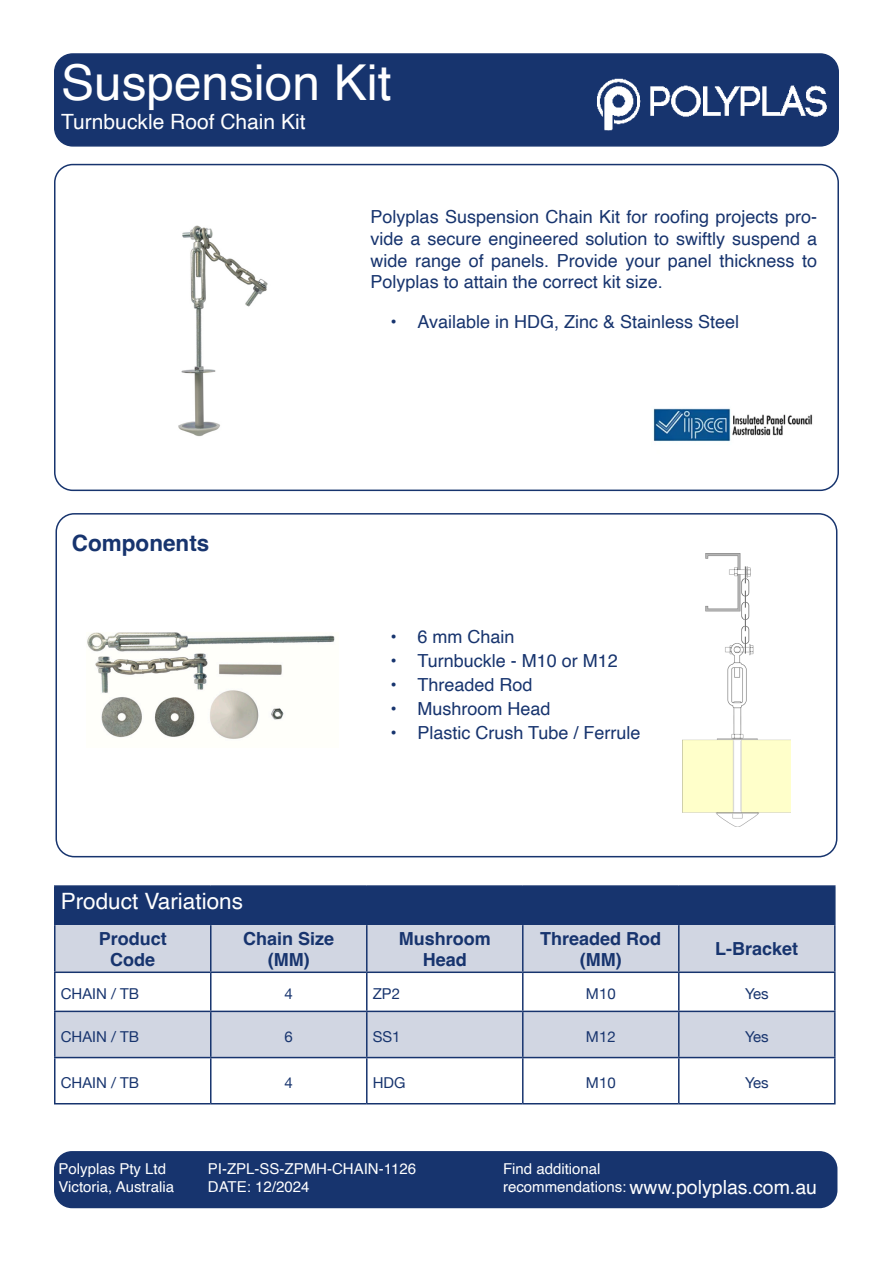
<style>
.page{position:relative;width:893px;height:1263px;background:#fff}
.page>*{position:absolute;margin:0;border:0;box-sizing:border-box;transform-origin:0 0}
.t1{font:49.5px "Helvetica";color:#fff}
.t2{font:22.5px "Helvetica";color:#fff}
.t3{font:700 22.5px "Helvetica";color:#17346e}
.t4{font:21px "Helvetica";color:#fff}
.t5{font:19.5px "Helvetica";color:#fff}
.t6{font:18px/21.6px "Helvetica";color:#17346e;text-align:justify}
.t7{font:700 18px "Helvetica";color:#17346e}
.t8{font:15px "Helvetica";color:#fff}
.t9{font:15px "Helvetica Neue";color:#17346e}
</style>
<div class="page">
<div style="left:54px;top:164px;width:785px;height:327px;border:2px solid #17346e;border-radius:18px"></div>
<div style="left:54px;top:1151px;width:783px;height:57px;background:#17346e;border-radius:18px"></div>
<div style="left:56px;top:513px;width:781px;height:344px;border:2px solid #17346e;border-radius:18px"></div>
<div style="left:55px;top:54px;width:783px;height:92px;background:#17346e;border-radius:18px"></div>
<div style="left:54px;top:53px;width:785px;height:94px;border:2px solid #17346e;border-radius:18px"></div>
<img style="left:597px;top:78px;width:230px;height:53px">
<div style="left:56px;top:887px;width:778px;height:38px;background:#17346e"></div>
<svg style="left:56px;top:925px;width:778px;height:132px;fill:#d1d6e2"></svg>
<svg style="left:56px;top:1058px;width:778px;height:1px"></svg>
<hr style="left:54px;top:973px;width:2px;height:38px;background:#17346e">
<hr style="left:54px;top:1011px;width:157px;height:1px;background:#17346e">
<hr style="left:54px;top:1012px;width:2px;height:45px;background:#17346e">
<hr style="left:54px;top:1057px;width:157px;height:1px;background:#17346e">
<hr style="left:54px;top:1058px;width:2px;height:45px;background:#17346e">
<hr style="left:54px;top:1103px;width:157px;height:1px;background:#17346e">
<hr style="left:210px;top:973px;width:2px;height:38px;background:#17346e">
<hr style="left:366px;top:973px;width:2px;height:38px;background:#17346e">
<hr style="left:522px;top:973px;width:2px;height:38px;background:#17346e">
<hr style="left:678px;top:973px;width:2px;height:38px;background:#17346e">
<hr style="left:834px;top:973px;width:2px;height:38px;background:#17346e">
<hr style="left:211px;top:1011px;width:156px;height:1px;background:#17346e">
<hr style="left:210px;top:1012px;width:2px;height:45px;background:#17346e">
<hr style="left:367px;top:1011px;width:156px;height:1px;background:#17346e">
<hr style="left:366px;top:1012px;width:2px;height:45px;background:#17346e">
<hr style="left:523px;top:1011px;width:156px;height:1px;background:#17346e">
<hr style="left:522px;top:1012px;width:2px;height:45px;background:#17346e">
<hr style="left:679px;top:1011px;width:157px;height:1px;background:#17346e">
<hr style="left:678px;top:1012px;width:2px;height:45px;background:#17346e">
<hr style="left:834px;top:1012px;width:2px;height:45px;background:#17346e">
<hr style="left:211px;top:1057px;width:156px;height:1px;background:#17346e">
<hr style="left:210px;top:1058px;width:2px;height:45px;background:#17346e">
<hr style="left:367px;top:1057px;width:156px;height:1px;background:#17346e">
<hr style="left:366px;top:1058px;width:2px;height:45px;background:#17346e">
<hr style="left:523px;top:1057px;width:156px;height:1px;background:#17346e">
<hr style="left:522px;top:1058px;width:2px;height:45px;background:#17346e">
<hr style="left:679px;top:1057px;width:157px;height:1px;background:#17346e">
<hr style="left:678px;top:1058px;width:2px;height:45px;background:#17346e">
<hr style="left:834px;top:1058px;width:2px;height:45px;background:#17346e">
<hr style="left:211px;top:1103px;width:156px;height:1px;background:#17346e">
<hr style="left:367px;top:1103px;width:156px;height:1px;background:#17346e">
<hr style="left:523px;top:1103px;width:156px;height:1px;background:#17346e">
<hr style="left:679px;top:1103px;width:157px;height:1px;background:#17346e">
<hr style="left:54px;top:885px;width:157px;height:2px;background:#17346e">
<hr style="left:54px;top:887px;width:2px;height:38px;background:#17346e">
<hr style="left:211px;top:885px;width:156px;height:2px;background:#17346e">
<hr style="left:367px;top:885px;width:156px;height:2px;background:#17346e">
<hr style="left:523px;top:885px;width:156px;height:2px;background:#17346e">
<hr style="left:679px;top:885px;width:157px;height:2px;background:#17346e">
<hr style="left:54px;top:925px;width:2px;height:46px;background:#17346e">
<hr style="left:54px;top:971px;width:157px;height:2px;background:#17346e">
<hr style="left:211px;top:971px;width:156px;height:2px;background:#17346e">
<hr style="left:367px;top:971px;width:156px;height:2px;background:#17346e">
<hr style="left:523px;top:971px;width:156px;height:2px;background:#17346e">
<hr style="left:679px;top:971px;width:157px;height:2px;background:#17346e">
<hr style="left:366px;top:887px;width:2px;height:38px;background:#17346e">
<hr style="left:522px;top:887px;width:2px;height:38px;background:#17346e">
<hr style="left:678px;top:887px;width:2px;height:38px;background:#17346e">
<hr style="left:834px;top:887px;width:2px;height:38px;background:#17346e">
<hr style="left:366px;top:925px;width:2px;height:46px;background:#17346e">
<hr style="left:522px;top:925px;width:2px;height:46px;background:#17346e">
<hr style="left:678px;top:925px;width:2px;height:46px;background:#17346e">
<hr style="left:834px;top:925px;width:2px;height:46px;background:#17346e">
<hr style="left:210px;top:925px;width:2px;height:46px;background:#17346e">
<img style="left:653px;top:408px;width:160px;height:34px">
<img style="left:682px;top:554px;width:108px;height:272px">
<img style="left:178px;top:225px;width:90px;height:212px">
<img style="left:87px;top:632px;width:248px;height:107px">
<p class="t1" style="left:61px;top:44px;width:332px">Suspension Kit</p>
<p class="t4" style="left:61px;top:105px;width:246px">Turnbuckle Roof Chain Kit</p>
<p class="t6" style="left:371px;top:207px;width:448px">Polyplas Suspension Chain Kit for roofing projects pro&shy;vide a secure engineered solution to swiftly suspend a wide range of panels. Provide your panel thickness to Polyplas to attain the correct kit size.</p>
<p class="t6" style="left:390px;top:312px;width:350px">• Available in HDG, Zinc &amp; Stainless Steel</p>
<p class="t3" style="left:72px;top:529px;width:139px">Components</p>
<p class="t6" style="left:390px;top:626px;width:126px">• 6 mm Chain</p>
<p class="t6" style="left:390px;top:650px;width:229px">• Turnbuckle - M10 or M12</p>
<p class="t6" style="left:390px;top:674px;width:144px">• Threaded Rod</p>
<p class="t6" style="left:390px;top:698px;width:162px">• Mushroom Head</p>
<p class="t6" style="left:390px;top:722px;width:252px">• Plastic Crush Tube / Ferrule</p>
<p class="t2" style="left:61px;top:884px;width:184px">Product Variations</p>
<p class="t7" style="left:99px;top:927px;width:70px">Product</p>
<p class="t7" style="left:110px;top:949px;width:46px">Code</p>
<p class="t7" style="left:243px;top:927px;width:93px">Chain Size</p>
<p class="t7" style="left:268px;top:949px;width:43px">(MM)</p>
<p class="t7" style="left:399px;top:927px;width:93px">Mushroom</p>
<p class="t7" style="left:423px;top:949px;width:46px">Head</p>
<p class="t7" style="left:540px;top:927px;width:123px">Threaded Rod</p>
<p class="t7" style="left:580px;top:949px;width:43px">(MM)</p>
<p class="t7" style="left:715px;top:938px;width:85px">L-Bracket</p>
<p class="t9" style="left:61px;top:983px;width:80px">CHAIN / TB</p>
<p class="t9" style="left:285px;top:983px;width:10px">4</p>
<p class="t9" style="left:373px;top:983px;width:29px">ZP2</p>
<p class="t9" style="left:586px;top:983px;width:31px">M10</p>
<p class="t9" style="left:745px;top:983px;width:25px">Yes</p>
<p class="t9" style="left:61px;top:1025px;width:80px">CHAIN / TB</p>
<p class="t9" style="left:285px;top:1025px;width:10px">6</p>
<p class="t9" style="left:373px;top:1025px;width:29px">SS1</p>
<p class="t9" style="left:586px;top:1025px;width:31px">M12</p>
<p class="t9" style="left:745px;top:1025px;width:25px">Yes</p>
<p class="t9" style="left:61px;top:1072px;width:80px">CHAIN / TB</p>
<p class="t9" style="left:285px;top:1072px;width:10px">4</p>
<p class="t9" style="left:373px;top:1072px;width:34px">HDG</p>
<p class="t9" style="left:586px;top:1072px;width:31px">M10</p>
<p class="t9" style="left:745px;top:1072px;width:25px">Yes</p>
<p class="t8" style="left:58px;top:1157px;width:109px">Polyplas Pty Ltd</p>
<p class="t8" style="left:58px;top:1175px;width:117px">Victoria, Australia</p>
<p class="t8" style="left:208px;top:1157px;width:210px">PI-ZPL-SS-ZPMH-CHAIN-1126</p>
<p class="t8" style="left:208px;top:1175px;width:103px">DATE: 12/2024</p>
<p class="t8" style="left:503px;top:1157px;width:99px">Find additional</p>
<p class="t8" style="left:503px;top:1175px;width:125px">recommendations:</p>
<p class="t5" style="left:629px;top:1172px;width:189px">www.polyplas.com.au</p>
</div>
